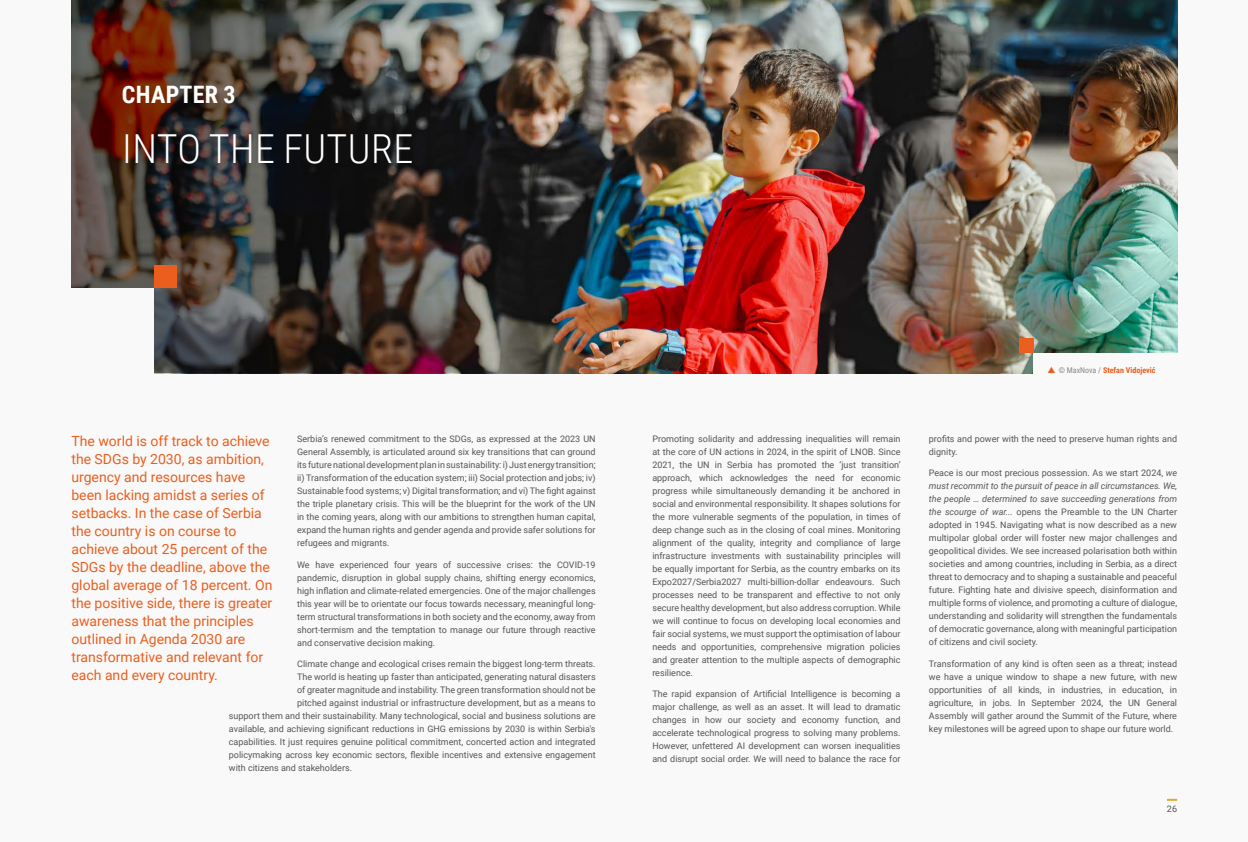
<style>
.page{position:relative;width:1248px;height:842px;background:#fff}
.page>*{position:absolute;margin:0;border:0;box-sizing:border-box;transform-origin:0 0}
.t1{font:300 40px "Roboto Condensed";letter-spacing:.01em;color:#fff}
.t2{font:700 24px "Roboto Condensed";letter-spacing:.01em;color:#fff}
.t3{font:14px/18px "Roboto";color:#eb5e1d}
.t4{font:9px/13px "Roboto";color:#565656;text-align:justify}
.t5{font:700 8px "Roboto Condensed";color:#eb5e1d}
.s1{font-family:"Inter";font-weight:400}
.s2{font-weight:400;color:#878786}
.s3{font-style:italic}
</style>
<div class="page">
<div style="left:0;top:0;width:1247px;height:842px;background:#f9f9f9"></div>
<img style="left:71px;top:0;width:1105px;height:373px">
<div style="left:64px;top:288px;width:90px;height:92px;background:#f9f9f9"></div>
<div style="left:154px;top:265px;width:22px;height:23px;background:#eb5e1d"></div>
<div style="left:1018px;top:339px;width:15px;height:14px;background:#eb5e1d"></div>
<div style="left:1033px;top:353px;width:209px;height:37px;background:#f9f9f9"></div>
<svg style="left:1167px;top:799px;width:9px;height:2px"></svg>
<h2 class="t2" style="left:122px;top:78px;width:115px">CHAPTER 3</h2>
<h1 class="t1" style="left:122px;top:120px;width:292px">INTO THE FUTURE</h1>
<p class="t3" style="left:71px;top:431px;width:202px">The world is off track to achieve the SDGs by 2030, as ambition, urgency and resources have been lacking amidst a series of setbacks. In the case of Serbia the country is on course to achieve about 25 percent of the<br>SDGs by the deadline, above the global average of 18 percent. On the positive side, there is greater awareness that the principles outlined in Agenda 2030 are transformative and relevant for each and every country.</p>
<p class="t4" style="left:297px;top:432px;width:300px">Serbia’s renewed commitment to the SDGs, as expressed at the 2023 UN General Assembly, is articulated around six key transitions that can ground its future national development plan in sustainability: i) Just energy transition; ii) Transformation of the education system; iii) Social protection and jobs; iv)<br>Sustainable food systems; v) Digital transformation; and vi) The fight against the triple planetary crisis. This will be the blueprint for the work of the UN in the coming years, along with our ambitions to strengthen human capital, expand the human rights and gender agenda and provide safer solutions for refugees and migrants.</p>
<p class="t4" style="left:297px;top:557px;width:300px">We have experienced four years of successive crises: the COVID-19 pandemic, disruption in global supply chains, shifting energy economics, high inflation and climate-related emergencies. One of the major challenges this year will be to orientate our focus towards necessary, meaningful long&shy;term structural transformations in both society and the economy, away from short-termism and the temptation to manage our future through reactive and conservative decision making.</p>
<p class="t4" style="left:297px;top:657px;width:300px">Climate change and ecological crises remain the biggest long-term threats.</p>
<p class="t4" style="left:297px;top:670px;width:300px">The world is heating up faster than anticipated, generating natural disasters</p>
<p class="t4" style="left:297px;top:683px;width:300px">of greater magnitude and instability. The green transformation should not be</p>
<p class="t4" style="left:297px;top:696px;width:300px">pitched against industrial or infrastructure development, but as a means to</p>
<p class="t4" style="left:229px;top:709px;width:368px">support them and their sustainability. Many technological, social and business solutions are</p>
<p class="t4" style="left:229px;top:722px;width:368px">available, and achieving significant reductions in GHG emissions by 2030 is within Serbia's</p>
<p class="t4" style="left:229px;top:735px;width:368px">capabilities. It just requires genuine political commitment, concerted action and integrated</p>
<p class="t4" style="left:229px;top:748px;width:368px">policymaking across key economic sectors, flexible incentives and extensive engagement</p>
<p class="t4" style="left:229px;top:761px;width:125px">with citizens and stakeholders.</p>
<p class="t4" style="left:652px;top:432px;width:250px">Promoting solidarity and addressing inequalities will remain at the core of UN actions in 2024, in the spirit of LNOB. Since 2021, the UN in Serbia has promoted the ‘just transition’ approach, which acknowledges the need for economic progress while simultaneously demanding it be anchored in social and environmental responsibility. It shapes solutions for the more vulnerable segments of the population, in times of deep change such as in the closing of coal mines. Monitoring alignment of the quality, integrity and compliance of large infrastructure investments with sustainability principles will be equally important for Serbia, as the country embarks on its Expo2027/Serbia2027 multi-billion-dollar endeavours. Such processes need to be transparent and effective to not only secure healthy development, but also address corruption. While we will continue to focus on developing local economies and fair social systems, we must support the optimisation of labour needs and opportunities, comprehensive migration policies and greater attention to the multiple aspects of demographic resilience.</p>
<p class="t4" style="left:652px;top:687px;width:250px">The rapid expansion of Artificial Intelligence is becoming a major challenge, as well as an asset. It will lead to dramatic changes in how our society and economy function, and accelerate technological progress to solving many problems.<br>However, unfettered AI development can worsen inequalities and disrupt social order. We will need to balance the race for</p>
<p class="t5" style="left:1047px;top:365px;width:109px"><span class="s1">▲</span> <span class="s2">© MaxNova /</span> Stefan Vidojević</p>
<p class="t4" style="left:928px;top:432px;width:250px">profits and power with the need to preserve human rights and dignity.</p>
<p class="t4" style="left:928px;top:466px;width:250px">Peace is our most precious possession. As we start 2024, <span class="s3">we must recommit to the pursuit of peace in all circumstances. We, the people … determined to save succeeding generations from the scourge of war...</span> opens the Preamble to the UN Charter adopted in 1945. Navigating what is now described as a new multipolar global order will foster new major challenges and geopolitical divides. We see increased polarisation both within societies and among countries, including in Serbia, as a direct threat to democracy and to shaping a sustainable and peaceful future. Fighting hate and divisive speech, disinformation and multiple forms of violence, and promoting a culture of dialogue, understanding and solidarity will strengthen the fundamentals of democratic governance, along with meaningful participation of citizens and civil society.</p>
<p class="t4" style="left:928px;top:657px;width:250px">Transformation of any kind is often seen as a threat; instead we have a unique window to shape a new future, with new opportunities of all kinds, in industries, in education, in agriculture, in jobs. In September 2024, the UN General Assembly will gather around the Summit of the Future, where key milestones will be agreed upon to shape our future world.</p>
<p class="t4" style="left:1166px;top:802px;width:12px">26</p>
</div>
